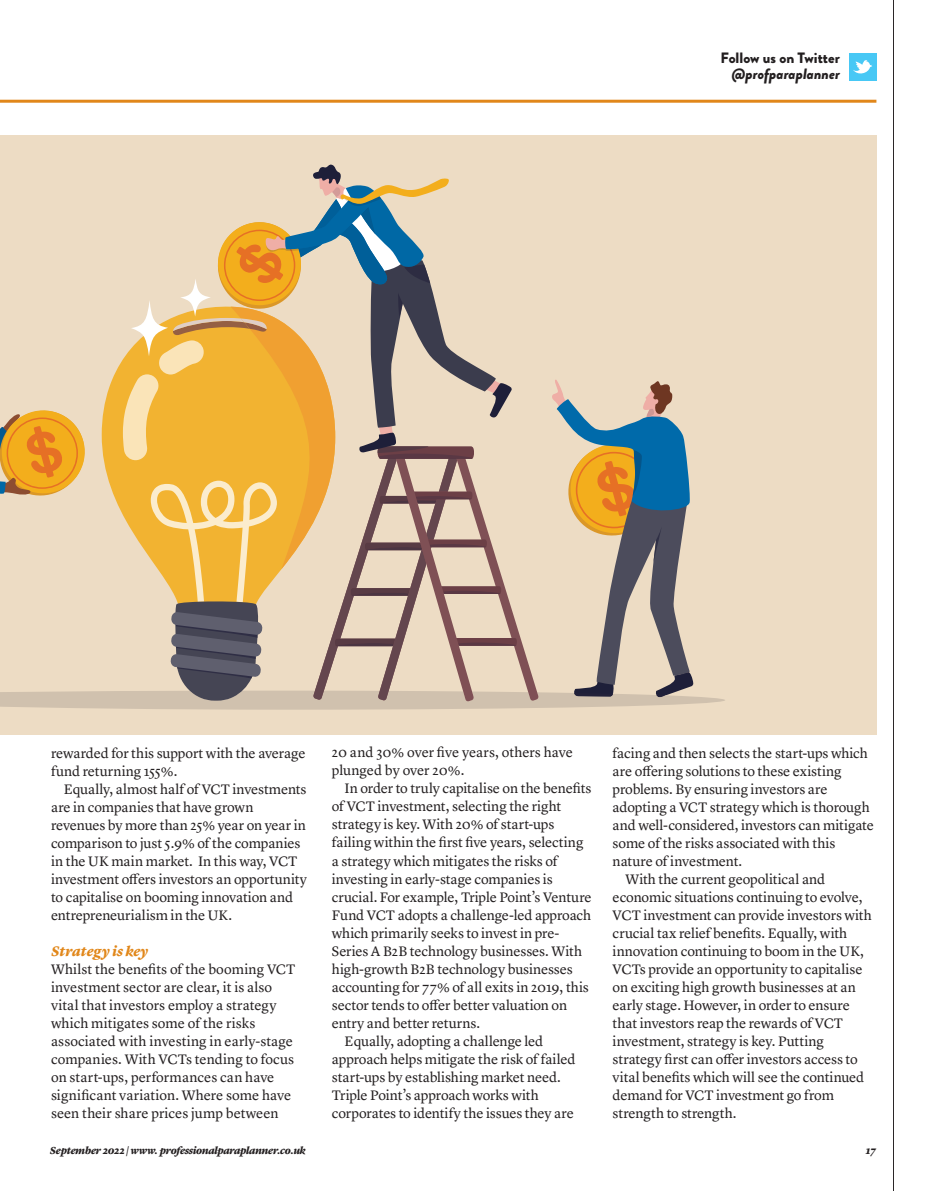
<style>
.page{position:relative;width:936px;height:1191px;background:#fff}
.page>*{position:absolute;margin:0;border:0;box-sizing:border-box;transform-origin:0 0}
.t1{font:900 15px "Brandon Grotesque";color:#231f20}
.t2{font:italic 900 15px "Brandon Grotesque";color:#231f20}
.t3{font:14.25px/18px "Lyon Text";letter-spacing:-.005em;color:#231f20}
.t4{font:italic 900 14.25px "Lyon Text";color:#e1871a}
.t5{font:italic 900 10.5px "Lyon Text";letter-spacing:-.02em;color:#231f20}
</style>
<div class="page">
<hr style="left:893px;top:0;width:1px;height:1191px;background:#231f20">
<div style="left:848px;top:53px;width:28px;height:27px;background:#48c8f5"></div>
<svg style="left:853px;top:60px;width:19px;height:14px"></svg>
<hr style="left:0;top:100px;width:876px;height:3px;background:#e1871a">
<div style="left:0;top:135px;width:876px;height:600px;background:#eddcc4"></div>
<svg style="left:0;top:164px;width:725px;height:545px"></svg>
<p class="t1" style="left:720px;top:53px;width:121px">Follow us on Twitter</p>
<p class="t2" style="left:731px;top:68px;width:110px">@profparaplanner</p>
<p class="t3" style="left:51px;top:744px;width:256px">rewarded for this support with the average fund returning 155%.</p>
<p class="t3" style="left:51px;top:780px;width:257px;text-indent:13px">Equally, almost half of VCT investments are in companies that have grown revenues by more than 25% year on year in comparison to just 5.9% of the companies in the UK main market. In this way, VCT investment offers investors an opportunity to capitalise on booming innovation and entrepreneurialism in the UK.</p>
<p class="t4" style="left:51px;top:944px;width:99px">Strategy is key</p>
<p class="t3" style="left:51px;top:960px;width:246px">Whilst the benefits of the booming VCT investment sector are clear, it is also vital that investors employ a strategy which mitigates some of the risks associated with investing in early-stage companies. With VCTs tending to focus on start-ups, performances can have significant variation. Where some have seen their share prices jump between</p>
<p class="t3" style="left:332px;top:744px;width:242px">20 and 30% over five years, others have plunged by over 20%.</p>
<p class="t3" style="left:344px;top:780px;width:248px">In order to truly capitalise on the benefits</p>
<p class="t3" style="left:332px;top:798px;width:231px">of VCT investment, selecting the right</p>
<p class="t3" style="left:332px;top:816px;width:224px">strategy is key. With 20% of start-ups</p>
<p class="t3" style="left:332px;top:834px;width:253px">failing within the first five years, selecting</p>
<p class="t3" style="left:332px;top:852px;width:227px">a strategy which mitigates the risks of</p>
<p class="t3" style="left:332px;top:870px;width:222px">investing in early-stage companies is</p>
<p class="t3" style="left:332px;top:888px;width:261px">crucial. For example, Triple Point’s Venture</p>
<p class="t3" style="left:332px;top:906px;width:261px">Fund VCT adopts a challenge-led approach</p>
<p class="t3" style="left:332px;top:924px;width:229px">which primarily seeks to invest in pre-</p>
<p class="t3" style="left:332px;top:942px;width:252px">Series A B2B technology businesses. With</p>
<p class="t3" style="left:332px;top:960px;width:242px">high-growth B2B technology businesses</p>
<p class="t3" style="left:332px;top:978px;width:258px">accounting for 77% of all exits in 2019, this</p>
<p class="t3" style="left:332px;top:996px;width:237px">sector tends to offer better valuation on</p>
<p class="t3" style="left:332px;top:1014px;width:150px">entry and better returns.</p>
<p class="t3" style="left:344px;top:1032px;width:200px">Equally, adopting a challenge led</p>
<p class="t3" style="left:332px;top:1050px;width:245px">approach helps mitigate the risk of failed</p>
<p class="t3" style="left:332px;top:1068px;width:230px">start-ups by establishing market need.</p>
<p class="t3" style="left:332px;top:1086px;width:208px">Triple Point’s approach works with</p>
<p class="t3" style="left:332px;top:1104px;width:243px">corporates to identify the issues they are</p>
<p class="t3" style="left:612px;top:744px;width:257px">facing and then selects the start-ups which</p>
<p class="t3" style="left:612px;top:762px;width:230px">are offering solutions to these existing</p>
<p class="t3" style="left:612px;top:780px;width:216px">problems. By ensuring investors are</p>
<p class="t3" style="left:612px;top:798px;width:258px">adopting a VCT strategy which is thorough</p>
<p class="t3" style="left:612px;top:816px;width:263px">and well-considered, investors can mitigate</p>
<p class="t3" style="left:612px;top:834px;width:224px">some of the risks associated with this</p>
<p class="t3" style="left:612px;top:852px;width:131px">nature of investment.</p>
<p class="t3" style="left:625px;top:870px;width:201px">With the current geopolitical and</p>
<p class="t3" style="left:612px;top:888px;width:251px">economic situations continuing to evolve,</p>
<p class="t3" style="left:612px;top:906px;width:261px">VCT investment can provide investors with</p>
<p class="t3" style="left:612px;top:924px;width:236px">crucial tax relief benefits. Equally, with</p>
<p class="t3" style="left:612px;top:942px;width:253px">innovation continuing to boom in the UK,</p>
<p class="t3" style="left:612px;top:960px;width:251px">VCTs provide an opportunity to capitalise</p>
<p class="t3" style="left:612px;top:978px;width:245px">on exciting high growth businesses at an</p>
<p class="t3" style="left:612px;top:996px;width:239px">early stage. However, in order to ensure</p>
<p class="t3" style="left:612px;top:1014px;width:232px">that investors reap the rewards of VCT</p>
<p class="t3" style="left:612px;top:1032px;width:213px">investment, strategy is key. Putting</p>
<p class="t3" style="left:612px;top:1050px;width:247px">strategy first can offer investors access to</p>
<p class="t3" style="left:612px;top:1068px;width:253px">vital benefits which will see the continued</p>
<p class="t3" style="left:612px;top:1086px;width:223px">demand for VCT investment go from</p>
<p class="t3" style="left:612px;top:1104px;width:125px">strength to strength.</p>
<p class="t5" style="left:50px;top:1145px;width:257px">September 2022 | www. professionalparaplanner.co.uk</p>
<p class="t5" style="left:865px;top:1145px;width:12px">17</p>
</div>
